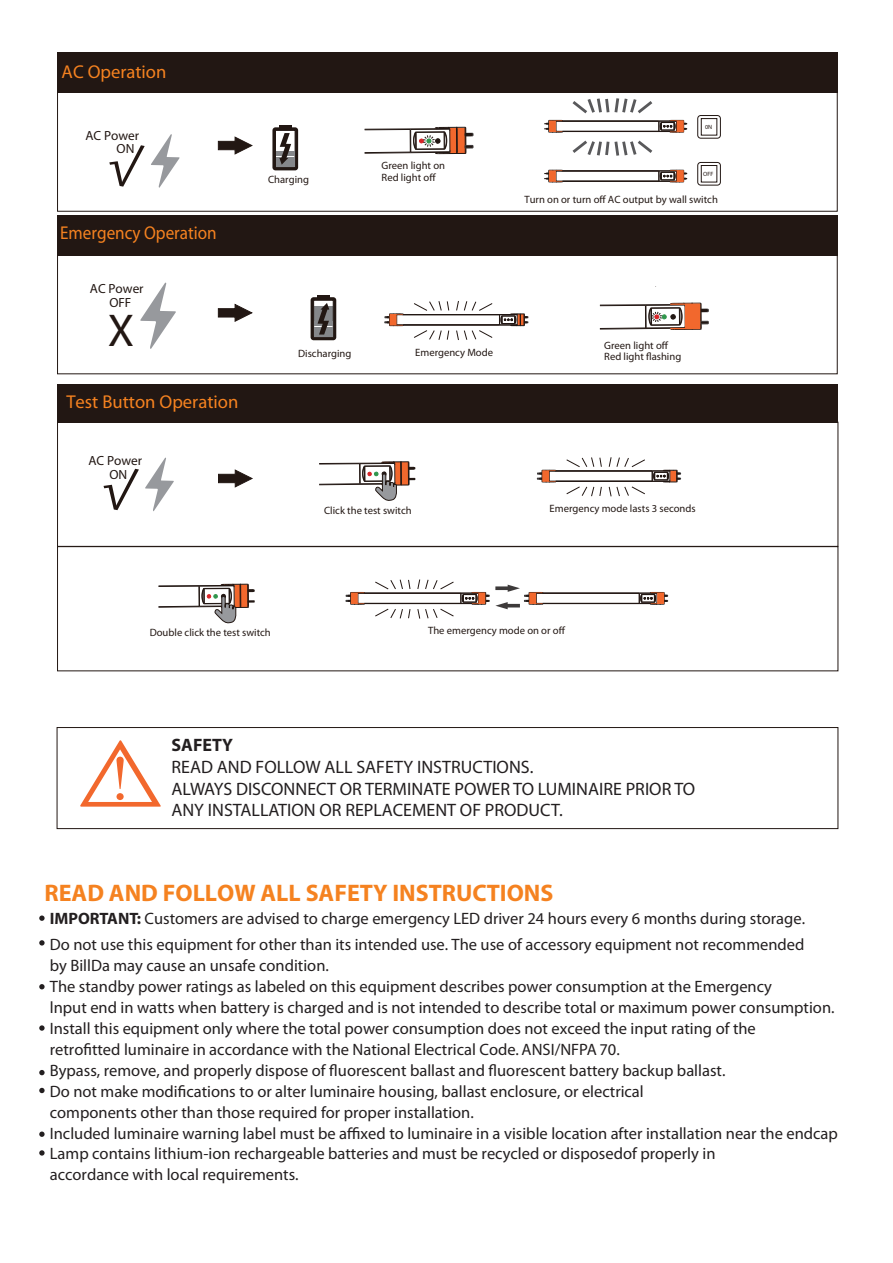
<style>
.page{position:relative;width:893px;height:1263px;background:#fff}
.page>*{position:absolute;margin:0;border:0;box-sizing:border-box;transform-origin:0 0}
.t1{font:46.2px "Myriad Pro";color:#221713}
.t2{font:700 24px "Myriad Pro";color:#f58220}
.t3{font:18.6px "Myriad Pro";color:#f58220}
.t4{font:18.6px "Myriad Pro";color:#f58220;scale:.92 1}
.t5{font:18px/21.6px "Myriad Pro";color:#231f20}
.t6{font:700 18px "Myriad Pro";color:#231f20}
.t7{font:16.5px/20.9px "Myriad Pro";color:#231f20}
.t8{font:13.35px/14.4px "Myriad Pro";color:#221713;text-align:center}
.t9{font:10.65px/11.4px "Myriad Pro";color:#221713}
.t10{font:6.15px "Myriad Pro";color:#221713}
.s1{font-weight:700}
</style>
<div class="page">
<svg style="left:39px;top:915px;width:6px;height:6px"></svg>
<svg style="left:39px;top:940px;width:6px;height:5px"></svg>
<svg style="left:39px;top:1088px;width:6px;height:5px"></svg>
<svg style="left:39px;top:984px;width:6px;height:5px"></svg>
<svg style="left:39px;top:1025px;width:6px;height:6px"></svg>
<svg style="left:39px;top:1131px;width:6px;height:6px"></svg>
<svg style="left:39px;top:1150px;width:6px;height:5px"></svg>
<svg style="left:39px;top:1070px;width:6px;height:5px"></svg>
<svg style="left:80px;top:740px;width:81px;height:67px"></svg>
<div style="left:58px;top:53px;width:780px;height:40px;background:#221713"></div>
<div style="left:57px;top:255px;width:781px;height:119px;border:1px solid #221713"></div>
<div style="left:57px;top:92px;width:781px;height:120px;border:1px solid #221713"></div>
<div style="left:58px;top:215px;width:780px;height:40px;background:#221713"></div>
<div style="left:58px;top:384px;width:780px;height:39px;background:#221713"></div>
<div style="left:57px;top:727px;width:781px;height:102px;border:1px solid #221713"></div>
<div style="left:57px;top:422px;width:781px;height:125px;border:1px solid #221713"></div>
<svg style="left:311px;top:295px;width:25px;height:45px"></svg>
<svg style="left:140px;top:282px;width:36px;height:67px"></svg>
<svg style="left:218px;top:303px;width:35px;height:19px"></svg>
<svg style="left:272px;top:125px;width:26px;height:45px"></svg>
<hr style="left:562px;top:131px;width:97px;height:1px;background:#221713">
<hr style="left:561px;top:121px;width:115px;height:1px;background:#221713">
<hr style="left:562px;top:181px;width:97px;height:1px;background:#221713">
<hr style="left:561px;top:171px;width:115px;height:1px;background:#221713">
<div style="left:697px;top:115px;width:24px;height:24px;border:1px solid #221713;border-radius:3px"></div>
<div style="left:701px;top:118px;width:16px;height:17px;border:1px solid #221713"></div>
<div style="left:697px;top:162px;width:24px;height:23px;border:1px solid #221713;border-radius:3px"></div>
<div style="left:701px;top:165px;width:16px;height:17px;border:1px solid #221713"></div>
<svg style="left:218px;top:136px;width:35px;height:19px"></svg>
<svg style="left:544px;top:120px;width:19px;height:13px"></svg>
<svg style="left:544px;top:170px;width:19px;height:13px"></svg>
<hr style="left:364px;top:603px;width:97px;height:1px;background:#221713">
<hr style="left:363px;top:593px;width:115px;height:1px;background:#221713">
<svg style="left:375px;top:579px;width:36px;height:11px"></svg>
<svg style="left:417px;top:579px;width:37px;height:11px"></svg>
<svg style="left:375px;top:608px;width:36px;height:11px"></svg>
<svg style="left:417px;top:608px;width:37px;height:11px"></svg>
<hr style="left:543px;top:603px;width:96px;height:1px;background:#221713">
<hr style="left:541px;top:593px;width:116px;height:1px;background:#221713">
<svg style="left:346px;top:592px;width:19px;height:13px"></svg>
<svg style="left:639px;top:592px;width:29px;height:13px"></svg>
<svg style="left:599px;top:302px;width:110px;height:28px"></svg>
<svg style="left:569px;top:98px;width:118px;height:58px"></svg>
<svg style="left:658px;top:170px;width:29px;height:13px"></svg>
<svg style="left:460px;top:585px;width:84px;height:24px"></svg>
<hr style="left:556px;top:481px;width:96px;height:1px;background:#221713">
<hr style="left:549px;top:471px;width:103px;height:1px;background:#221713">
<hr style="left:554px;top:470px;width:116px;height:1px;background:#221713">
<svg style="left:652px;top:469px;width:29px;height:14px"></svg>
<svg style="left:566px;top:457px;width:36px;height:11px"></svg>
<svg style="left:608px;top:457px;width:37px;height:11px"></svg>
<svg style="left:566px;top:486px;width:36px;height:11px"></svg>
<svg style="left:608px;top:486px;width:37px;height:11px"></svg>
<svg style="left:218px;top:469px;width:35px;height:19px"></svg>
<svg style="left:537px;top:469px;width:20px;height:14px"></svg>
<svg style="left:364px;top:127px;width:109px;height:28px"></svg>
<hr style="left:403px;top:325px;width:114px;height:1px;background:#221713">
<hr style="left:403px;top:324px;width:96px;height:1px;background:#221713">
<hr style="left:402px;top:314px;width:115px;height:1px;background:#221713">
<svg style="left:499px;top:313px;width:29px;height:14px"></svg>
<svg style="left:414px;top:301px;width:36px;height:10px"></svg>
<svg style="left:456px;top:301px;width:37px;height:10px"></svg>
<svg style="left:414px;top:330px;width:36px;height:10px"></svg>
<svg style="left:456px;top:330px;width:37px;height:10px"></svg>
<svg style="left:384px;top:313px;width:20px;height:14px"></svg>
<svg style="left:319px;top:461px;width:96px;height:40px"></svg>
<svg style="left:158px;top:584px;width:97px;height:40px"></svg>
<svg style="left:151px;top:134px;width:29px;height:54px"></svg>
<svg style="left:145px;top:457px;width:29px;height:55px"></svg>
<p class="t3" style="left:62px;top:61px;width:106px">AC Operation</p>
<p class="t8" style="left:85px;top:129px;width:55px">AC Power</p>
<p class="t8" style="left:117px;top:142px;width:19px">ON</p>
<p class="t4" style="left:60px;top:223px;width:172px">Emergency Operation</p>
<p class="t8" style="left:90px;top:281px;width:55px">AC Power</p>
<p class="t8" style="left:109px;top:296px;width:24px">OFF</p>
<h1 class="t1" style="left:108px;top:306px;width:28px">X</h1>
<p class="t3" style="left:66px;top:391px;width:174px">Test Button Operation</p>
<p class="t8" style="left:88px;top:453px;width:55px">AC Power<br>ON</p>
<p class="t9" style="left:268px;top:173px;width:42px">Charging</p>
<p class="t9" style="left:382px;top:160px;width:65px">Green light on<br>Red light off</p>
<p class="t10" style="left:705px;top:123px;width:9px">0N</p>
<p class="t10" style="left:703px;top:171px;width:12px">OFF</p>
<p class="t9" style="left:524px;top:194px;width:195px">Turn on or turn off AC output by wall switch</p>
<p class="t9" style="left:298px;top:348px;width:55px">Discharging</p>
<p class="t9" style="left:415px;top:347px;width:79px">Emergency Mode</p>
<p class="t9" style="left:604px;top:340px;width:78px">Green light off<br>Red light flashing</p>
<p class="t9" style="left:324px;top:505px;width:89px">Click the test switch</p>
<p class="t9" style="left:550px;top:503px;width:148px">Emergency mode lasts 3 seconds</p>
<p class="t9" style="left:150px;top:627px;width:123px">Double click the test switch</p>
<p class="t9" style="left:428px;top:625px;width:139px">The emergency mode on or off</p>
<p class="t6" style="left:172px;top:735px;width:63px">SAFETY</p>
<p class="t5" style="left:172px;top:756px;width:525px">READ AND FOLLOW ALL SAFETY INSTRUCTIONS.<br>ALWAYS DISCONNECT OR TERMINATE POWER TO LUMINAIRE PRIOR TO<br>ANY INSTALLATION OR REPLACEMENT OF PRODUCT.</p>
<h2 class="t2" style="left:45px;top:879px;width:510px">READ AND FOLLOW ALL SAFETY INSTRUCTIONS</h2>
<p class="t7" style="left:50px;top:934px;width:790px">Do not use this equipment for other than its intended use. The use of accessory equipment not recommended<br>by BillDa may cause an unsafe condition.<br>The standby power ratings as labeled on this equipment describes power consumption at the Emergency<br>lnput end in watts when battery is charged and is not intended to describe total or maximum power consumption.<br>Install this equipment only where the total power consumption does not exceed the input rating of the<br>retrofitted luminaire in accordance with the National Electrical Code. ANSI/NFPA 70.<br>Bypass, remove, and properly dispose of fluorescent ballast and fluorescent battery backup ballast.<br>Do not make modifications to or alter luminaire housing, ballast enclosure, or electrical<br>components other than those required for proper installation.<br>Included luminaire warning label must be affixed to luminaire in a visible location after installation near the endcap Lamp contains lithium-ion rechargeable batteries and must be recycled or disposedof properly in<br>accordance with local requirements.</p>
<p class="t7" style="left:50px;top:908px;width:757px"><span class="s1">IMPORTANT:</span> Customers are advised to charge emergency LED driver 24 hours every 6 months during storage.</p>
</div>
